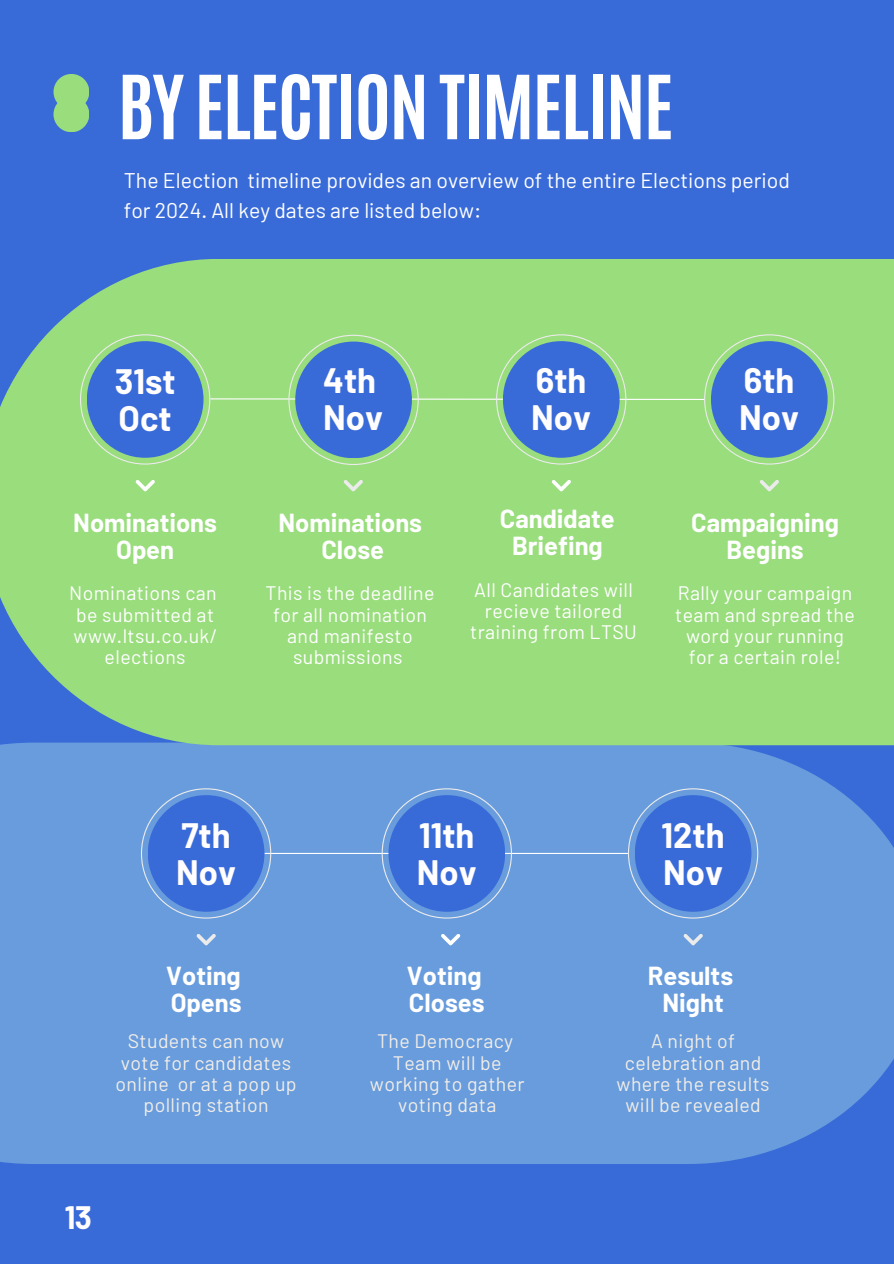
<style>
.page{position:relative;width:894px;height:1264px;background:#fff}
.page>*{position:absolute;margin:0;border:0;box-sizing:border-box;transform-origin:0 0}
.t1{font:700 75px "Antonio";letter-spacing:-.02em;color:#fff}
.t2{font:700 34.5px "Barlow";color:#fffdfd}
.t3{font:700 31.65px "Barlow";color:#fffdfd}
.t4{font:700 25.5px/27px "Barlow";color:#fff;text-align:center}
.t5{font:21.15px "Barlow";color:#fff}
.t6{font:19.5px/21.3px "Barlow";letter-spacing:.02em;color:#fff;text-align:center}
.t7{font:19.5px/21.3px "Barlow";letter-spacing:.02em;color:#f2ede7;text-align:center}
</style>
<div class="page">
<div style="left:0;top:0;width:893px;height:1263px;background:#396bd8"></div>
<div style="left:53px;top:74px;width:36px;height:36px;background:#99dd7d;border-radius:50%"></div>
<div style="left:53px;top:96px;width:36px;height:36px;background:#99dd7d;border-radius:50%"></div>
<div style="left:0;top:745px;width:893px;height:418px;background:#689cdd"></div>
<div style="left:0;top:259px;width:893px;height:486px;background:#99dd7d"></div>
<svg style="left:136px;top:480px;width:19px;height:11px"></svg>
<svg style="left:343px;top:480px;width:20px;height:11px"></svg>
<svg style="left:551px;top:480px;width:19px;height:11px"></svg>
<svg style="left:759px;top:480px;width:19px;height:11px"></svg>
<svg style="left:80px;top:334px;width:754px;height:131px"></svg>
<div style="left:502px;top:341px;width:117px;height:117px;background:#396bd8;border-radius:50%"></div>
<svg style="left:196px;top:934px;width:20px;height:11px"></svg>
<svg style="left:441px;top:934px;width:19px;height:11px"></svg>
<svg style="left:683px;top:934px;width:19px;height:11px"></svg>
<hr style="left:264px;top:852px;width:363px;height:2px;background:#fff">
<svg style="left:627px;top:788px;width:131px;height:130px"></svg>
<div style="left:634px;top:795px;width:117px;height:116px;background:#396bd8;border-radius:50%"></div>
<svg style="left:141px;top:788px;width:130px;height:130px"></svg>
<div style="left:148px;top:795px;width:116px;height:116px;background:#396bd8;border-radius:50%"></div>
<svg style="left:381px;top:788px;width:131px;height:130px"></svg>
<div style="left:388px;top:795px;width:117px;height:116px;background:#396bd8;border-radius:50%"></div>
<h2 class="t1" style="left:117px;top:53px;width:557px">BY ELECTION TIMELINE</h2>
<h1 class="t5" style="left:124px;top:167px;width:667px">The Election timeline provides an overview of the entire Elections period</h1>
<p class="t5" style="left:124px;top:196px;width:359px">for 2024. All key dates are listed below:</p>
<h2 class="t2" style="left:115px;top:360px;width:62px">31st</h2>
<p class="t2" style="left:119px;top:397px;width:55px">Oct</p>
<h2 class="t2" style="left:323px;top:359px;width:54px">4th</h2>
<p class="t2" style="left:323px;top:396px;width:61px">Nov</p>
<p class="t4" style="left:73px;top:508px;width:145px">Nominations<br>Open</p>
<h2 class="t4" style="left:278px;top:508px;width:145px">Nominations</h2>
<p class="t4" style="left:321px;top:535px;width:64px">Close</p>
<p class="t2" style="left:536px;top:359px;width:52px">6th</p>
<h2 class="t2" style="left:531px;top:396px;width:61px">Nov</h2>
<p class="t2" style="left:743px;top:359px;width:52px">6th</p>
<p class="t2" style="left:739px;top:396px;width:61px">Nov</p>
<h2 class="t4" style="left:499px;top:504px;width:117px">Candidate<br>Briefing</h2>
<p class="t4" style="left:691px;top:508px;width:149px">Campaigning<br>Begins</p>
<p class="t6" style="left:69px;top:582px;width:149px">Nominations can</p>
<p class="t6" style="left:76px;top:603px;width:139px">be submitted at</p>
<p class="t6" style="left:74px;top:624px;width:145px">www.ltsu.co.uk/</p>
<p class="t6" style="left:105px;top:646px;width:83px">elections</p>
<p class="t6" style="left:265px;top:582px;width:170px">This is the deadline for all nomination and manifesto submissions</p>
<h3 class="t6" style="left:470px;top:578px;width:168px">All Candidates will recieve tailored training from LTSU</h3>
<p class="t6" style="left:675px;top:582px;width:181px">Rally your campaign team and spread the word your running for a certain role!</p>
<p class="t2" style="left:181px;top:813px;width:51px">7th</p>
<p class="t2" style="left:176px;top:850px;width:61px">Nov</p>
<p class="t4" style="left:166px;top:961px;width:76px">Voting</p>
<p class="t4" style="left:171px;top:988px;width:72px">Opens</p>
<h3 class="t2" style="left:419px;top:813px;width:57px">11th</h3>
<p class="t2" style="left:417px;top:850px;width:61px">Nov</p>
<p class="t4" style="left:407px;top:961px;width:76px">Voting</p>
<p class="t4" style="left:409px;top:988px;width:77px">Closes</p>
<h3 class="t2" style="left:661px;top:813px;width:64px">12th</h3>
<p class="t2" style="left:663px;top:850px;width:61px">Nov</p>
<p class="t4" style="left:647px;top:961px;width:87px">Results</p>
<p class="t4" style="left:662px;top:988px;width:63px">Night</p>
<p class="t7" style="left:121px;top:1029px;width:172px">Students can now vote for candidates</p>
<p class="t7" style="left:115px;top:1072px;width:182px">online or at a pop up polling station</p>
<h3 class="t3" style="left:65px;top:1197px;width:29px">13</h3>
<p class="t7" style="left:377px;top:1029px;width:138px">The Democracy</p>
<h2 class="t7" style="left:370px;top:1051px;width:156px">Team will be working to gather voting data</h2>
<p class="t7" style="left:616px;top:1029px;width:154px">A night of celebration and where the results will be revealed</p>
</div>
